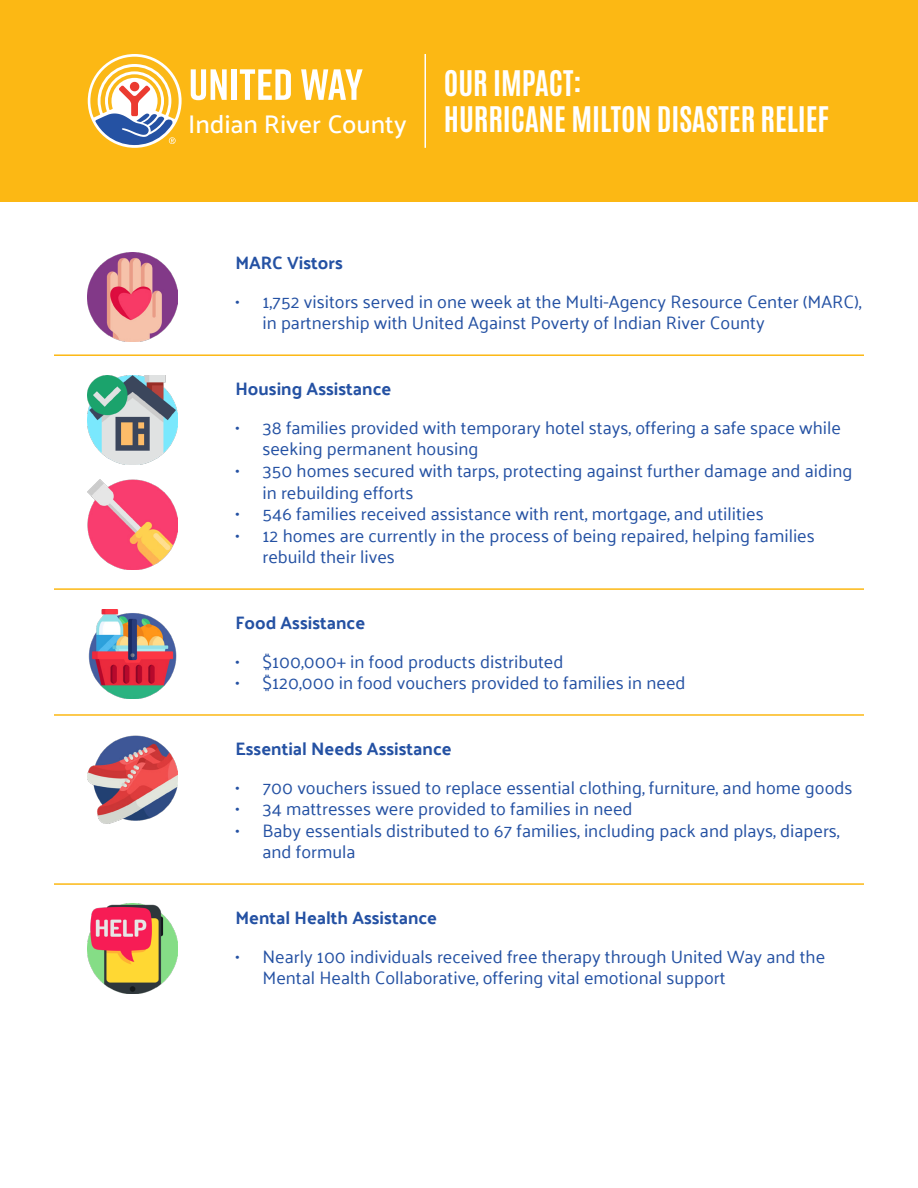
<style>
.page{position:relative;width:918px;height:1188px;background:#fff}
.page>*{position:absolute;margin:0;border:0;box-sizing:border-box;transform-origin:0 0}
.t1{font:700 30px "Antonio";color:#fff}
.t2{font:500 25.8px "Palanquin";letter-spacing:-.005em;color:#fff}
.t3{font:18px/21.6px "Palanquin";color:#2451a3}
.t4{font:700 18px "Palanquin";color:#2451a3}
</style>
<div class="page">
<div style="left:0;top:0;width:918px;height:202px;background:#fcb814"></div>
<svg style="left:191px;top:69px;width:36px;height:31px"></svg>
<div style="left:231px;top:69px;width:5px;height:31px;background:#fff"></div>
<svg style="left:240px;top:69px;width:51px;height:31px"></svg>
<svg style="left:301px;top:69px;width:62px;height:31px"></svg>
<svg style="left:88px;top:54px;width:94px;height:94px"></svg>
<svg style="left:90px;top:57px;width:89px;height:88px"></svg>
<hr style="left:54px;top:354px;width:810px;height:2px;background:#fcb814">
<hr style="left:54px;top:588px;width:810px;height:2px;background:#fcb814">
<hr style="left:54px;top:714px;width:810px;height:2px;background:#fcb814">
<hr style="left:54px;top:883px;width:810px;height:2px;background:#fcb814">
<img style="left:88px;top:253px;width:89px;height:89px">
<img style="left:88px;top:609px;width:89px;height:89px">
<img style="left:88px;top:735px;width:89px;height:89px">
<img style="left:88px;top:904px;width:89px;height:89px">
<img style="left:88px;top:375px;width:89px;height:90px">
<img style="left:88px;top:480px;width:89px;height:89px">
<hr style="left:424px;top:54px;width:2px;height:94px;background:#fff">
<p class="t2" style="left:188px;top:107px;width:220px">Indian River County</p>
<p class="t1" style="left:444px;top:61px;width:139px">OUR IMPACT:</p>
<p class="t1" style="left:444px;top:97px;width:387px">HURRICANE MILTON DISASTER RELIEF</p>
<p class="t4" style="left:235px;top:252px;width:109px">MARC Vistors</p>
<p class="t3" style="left:262px;top:291px;width:601px;text-indent:-27px">• 1,752 visitors served in one week at the Multi-Agency Resource Center (MARC), in partnership with United Against Poverty of Indian River County</p>
<p class="t4" style="left:235px;top:378px;width:157px">Housing Assistance</p>
<p class="t3" style="left:262px;top:417px;width:580px;text-indent:-27px">• 38 families provided with temporary hotel stays, offering a safe space while seeking permanent housing</p>
<p class="t3" style="left:262px;top:460px;width:591px;text-indent:-27px">• 350 homes secured with tarps, protecting against further damage and aiding in rebuilding efforts</p>
<p class="t3" style="left:235px;top:503px;width:530px">• 546 families received assistance with rent, mortgage, and utilities</p>
<p class="t3" style="left:262px;top:525px;width:554px;text-indent:-27px">• 12 homes are currently in the process of being repaired, helping families rebuild their lives</p>
<p class="t4" style="left:235px;top:612px;width:131px">Food Assistance</p>
<p class="t3" style="left:235px;top:651px;width:330px">• $100,000+ in food products distributed</p>
<p class="t3" style="left:235px;top:672px;width:452px">• $120,000 in food vouchers provided to families in need</p>
<p class="t4" style="left:235px;top:738px;width:218px">Essential Needs Assistance</p>
<p class="t3" style="left:235px;top:776px;width:619px">• 700 vouchers issued to replace essential clothing, furniture, and home goods</p>
<p class="t3" style="left:235px;top:798px;width:399px">• 34 mattresses were provided to families in need</p>
<p class="t3" style="left:262px;top:820px;width:579px;text-indent:-27px">• Baby essentials distributed to 67 families, including pack and plays, diapers, and formula</p>
<p class="t4" style="left:235px;top:907px;width:203px">Mental Health Assistance</p>
<p class="t3" style="left:262px;top:946px;width:564px;text-indent:-27px">• Nearly 100 individuals received free therapy through United Way and the<br>Mental Health Collaborative, offering vital emotional support</p>
</div>
